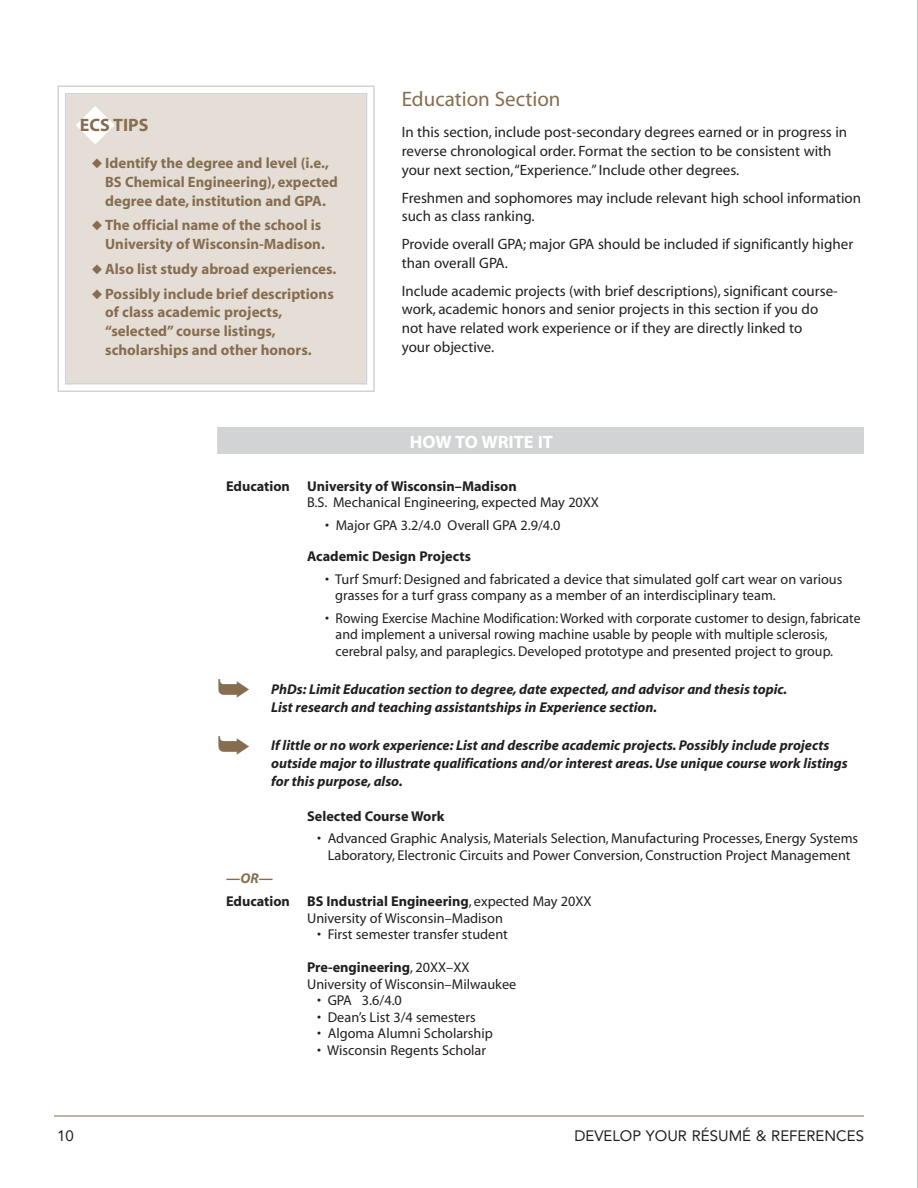
<style>
.page{position:relative;width:918px;height:1188px;background:#fff}
.page>*{position:absolute;margin:0;border:0;box-sizing:border-box;transform-origin:0 0}
.t1{font:21px "Myriad";color:#876d50}
.t2{font:700 18px "Myriad";color:#fff}
.t3{font:700 18px "Myriad";color:#876d50}
.t4{font:15px/18.8px "Myriad";color:#231f20}
.t5{font:700 15px/18.8px "Myriad";color:#876d50}
.t6{font:15px "Avenir";color:#231f20}
.t7{font:14.25px/16.5px "Myriad";color:#231f20}
.t8{font:italic 700 14.25px/18px "Myriad";color:#231f20}
.t9{font:700 14.25px/23.2px "Myriad";color:#231f20}
.s1{font-style:italic;color:#876d50}
.s2{font-weight:400}
.s3{font-weight:700}
</style>
<div class="page">
<div style="left:217px;top:427px;width:647px;height:27px;background:#d2d3d4"></div>
<hr style="left:54px;top:1116px;width:810px;height:1px;background:#876d50">
<svg style="left:57px;top:85px;width:318px;height:307px;background:#e5e0d9"></svg>
<hr style="left:917px;top:0;width:1px;height:1188px;background:#bdbec0">
<div style="left:76px;top:105px;width:39px;height:39px;background:#e4ded6"></div>
<svg style="left:92px;top:158px;width:10px;height:10px"></svg>
<svg style="left:92px;top:221px;width:10px;height:10px"></svg>
<svg style="left:92px;top:264px;width:10px;height:10px"></svg>
<svg style="left:92px;top:289px;width:10px;height:10px"></svg>
<p class="t3" style="left:80px;top:119px;width:70px">ECS TIPS</p>
<p class="t5" style="left:105px;top:155px;width:234px">Identify the degree and level (i.e.,<br>BS Chemical Engineering), expected degree date, institution and GPA.</p>
<p class="t5" style="left:105px;top:217px;width:221px">The official name of the school is<br>University of Wisconsin-Madison.</p>
<p class="t5" style="left:105px;top:258px;width:233px;line-height:24.8px">Also list study abroad experiences.<br>Possibly include brief descriptions</p>
<p class="t5" style="left:105px;top:304px;width:208px">of class academic projects, “selected” course listings, scholarships and other honors.</p>
<h1 class="t1" style="left:402px;top:91px;width:160px">Education Section</h1>
<p class="t4" style="left:402px;top:124px;width:447px">In this section, include post-secondary degrees earned or in progress in reverse chronological order. Format the section to be consistent with your next section, “Experience.” Include other degrees.</p>
<p class="t4" style="left:402px;top:189px;width:461px">Freshmen and sophomores may include relevant high school information such as class ranking.</p>
<p class="t4" style="left:402px;top:236px;width:453px">Provide overall GPA; major GPA should be included if significantly higher than overall GPA.</p>
<p class="t4" style="left:402px;top:282px;width:438px">Include academic projects (with brief descriptions), significant course&shy;work, academic honors and senior projects in this section if you do not have related work experience or if they are directly linked to<br>your objective.</p>
<p class="t2" style="left:410px;top:435px;width:145px">HOW TO WRITE IT</p>
<p class="t9" style="left:226px;top:475px;width:292px">Education University of Wisconsin–Madison</p>
<p class="t7" style="left:307px;top:495px;width:294px">B.S. Mechanical Engineering, expected May 20XX</p>
<p class="t7" style="left:325px;top:518px;width:237px">• Major GPA 3.2/4.0 Overall GPA 2.9/4.0</p>
<p class="t9" style="left:307px;top:546px;width:165px">Academic Design Projects</p>
<p class="t7" style="left:335px;top:572px;width:509px;text-indent:-10px">• Turf Smurf: Designed and fabricated a device that simulated golf cart wear on various grasses for a turf grass company as a member of an interdisciplinary team.</p>
<p class="t7" style="left:336px;top:611px;width:526px;text-indent:-11px">• Rowing Exercise Machine Modification: Worked with corporate customer to design, fabricate and implement a universal rowing machine usable by people with multiple sclerosis, cerebral palsy, and paraplegics. Developed prototype and presented project to group.</p>
<p class="t8" style="left:271px;top:681px;width:518px">PhDs: Limit Education section to degree, date expected, and advisor and thesis topic.<br>List research and teaching assistantships in Experience section.</p>
<p class="t8" style="left:271px;top:738px;width:578px">If little or no work experience: List and describe academic projects. Possibly include projects outside major to illustrate qualifications and/or interest areas. Use unique course work listings for this purpose, also.</p>
<p class="t9" style="left:307px;top:805px;width:139px">Selected Course Work</p>
<p class="t7" style="left:317px;top:831px;width:543px;text-align:center">• Advanced Graphic Analysis, Materials Selection, Manufacturing Processes, Energy Systems<br>Laboratory, Electronic Circuits and Power Conversion, Construction Project Management</p>
<p class="t9" style="left:226px;top:868px;width:367px"><span class="s1">—OR—<br></span>Education BS Industrial Engineering<span class="s2">, expected May 20XX</span></p>
<p class="t7" style="left:307px;top:911px;width:197px">University of Wisconsin–Madison</p>
<p class="t7" style="left:317px;top:927px;width:192px">• First semester transfer student</p>
<p class="t7" style="left:307px;top:960px;width:211px"><span class="s3">Pre-engineering</span>, 20XX–XX<br>University of Wisconsin–Milwaukee</p>
<p class="t7" style="left:317px;top:993px;width:86px">• GPA 3.6/4.0</p>
<p class="t7" style="left:317px;top:1010px;width:160px">• Dean’s List 3/4 semesters</p>
<p class="t7" style="left:317px;top:1026px;width:177px">• Algoma Alumni Scholarship</p>
<p class="t7" style="left:317px;top:1043px;width:170px">• Wisconsin Regents Scholar</p>
<p class="t6" style="left:57px;top:1130px;width:18px">10</p>
<p class="t6" style="left:574px;top:1130px;width:291px">DEVELOP YOUR RÉSUMÉ &amp; REFERENCES</p>
</div>
